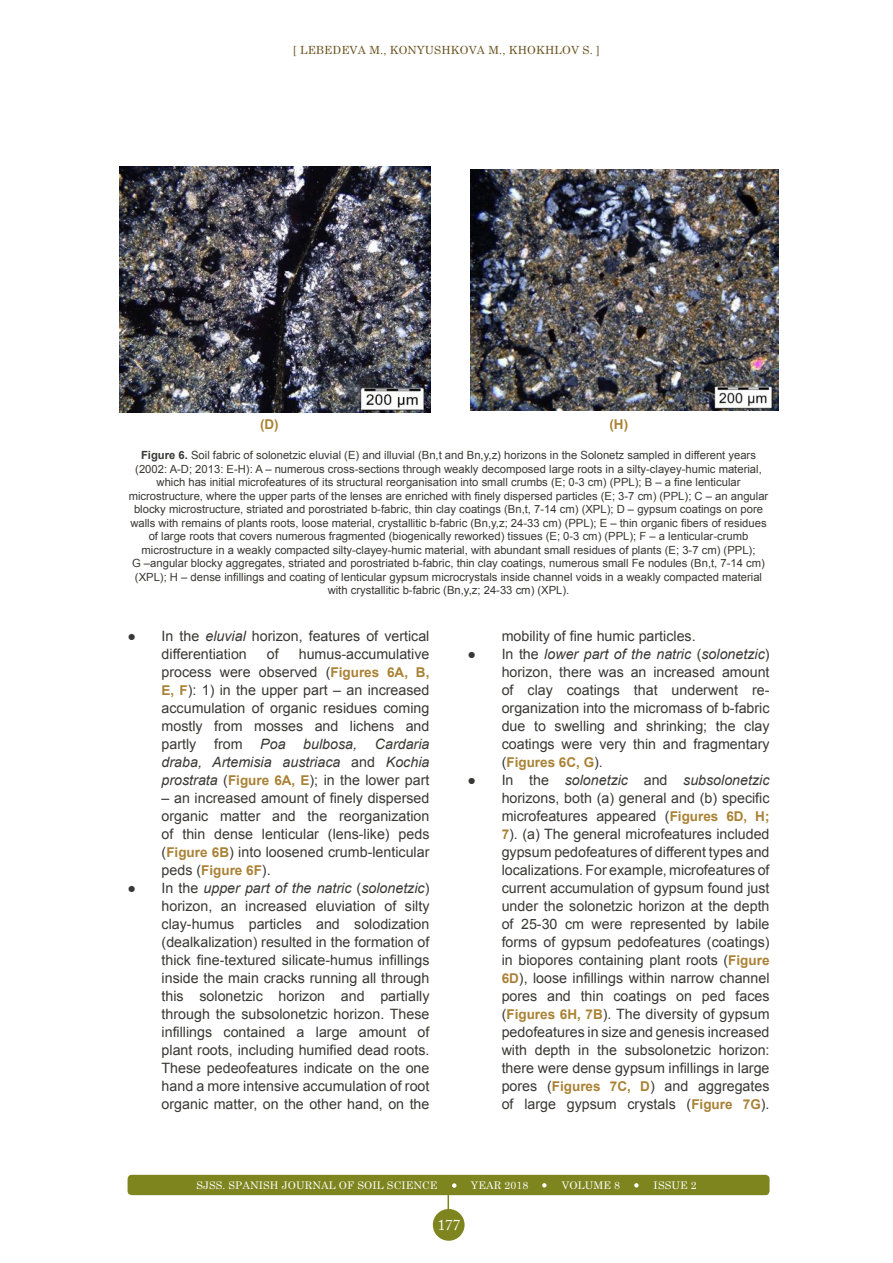
<style>
.page{position:relative;width:893px;height:1263px;background:#fff}
.page>*{position:absolute;margin:0;border:0;box-sizing:border-box;transform-origin:0 0}
.t1{font:15px "Adobe Caslon Pro";color:#fff}
.t2{font:14.25px/18px "Arial";color:#3a3835;text-align:justify}
.t3{font:700 13.5px "Arial";color:#aa8235}
.t4{font:11.25px/13.5px "Arial";color:#3a3835;text-align:center}
.t5{font:11.25px "Century Schoolbook";letter-spacing:.01em;color:#68511e}
.t6{font:10.5px "Century Schoolbook";letter-spacing:.01em;color:#fff}
.s1{font-weight:700}
.s2{font-style:italic}
.s3{font-weight:700;font-size:13.5px;color:#aa8235}
.s4{font-weight:400;font-size:14.25px;color:#3a3835}
</style>
<div class="page">
<svg style="left:448px;top:1195px;width:1px;height:14px"></svg>
<div style="left:433px;top:1209px;width:32px;height:32px;background:#7e851e;border-radius:50%"></div>
<div style="left:128px;top:1175px;width:642px;height:20px;background:#7e851e;border-radius:4px"></div>
<svg style="left:452px;top:1183px;width:4px;height:5px"></svg>
<svg style="left:542px;top:1183px;width:5px;height:4px"></svg>
<svg style="left:634px;top:1183px;width:5px;height:4px"></svg>
<img style="left:470px;top:169px;width:309px;height:241px">
<img style="left:119px;top:167px;width:312px;height:245px">
<p class="t5" style="left:293px;top:43px;width:309px">[ LEBEDEVA M., KONYUSHKOVA M., KHOKHLOV S. ]</p>
<p class="t3" style="left:260px;top:415px;width:20px">(D)</p>
<p class="t3" style="left:609px;top:415px;width:20px">(H)</p>
<p class="t4" style="left:129px;top:449px;width:641px"><span class="s1">Figure 6.</span> Soil fabric of solonetzic eluvial (E) and illuvial (Bn,t and Bn,y,z) horizons in the Solonetz sampled in different years (2002: A-D; 2013: E-H): A – numerous cross-sections through weakly decomposed large roots in a silty-clayey-humic material, which has initial microfeatures of its structural reorganisation into small crumbs (E; 0-3 cm) (PPL); B – a fine lenticular microstructure, where the upper parts of the lenses are enriched with finely dispersed particles (E; 3-7 cm) (PPL); C – an angular blocky microstructure, striated and porostriated b-fabric, thin clay coatings (Bn,t, 7-14 cm) (XPL); D – gypsum coatings on pore walls with remains of plants roots, loose material, crystallitic b-fabric (Bn,y,z; 24-33 cm) (PPL); E – thin organic fibers of residues of large roots that covers numerous fragmented (biogenically reworked) tissues (E; 0-3 cm) (PPL); F – a lenticular-crumb microstructure in a weakly compacted silty-clayey-humic material, with abundant small residues of plants (E; 3-7 cm) (PPL);<br>G –angular blocky aggregates, striated and porostriated b-fabric, thin clay coatings, numerous small Fe nodules (Bn,t, 7-14 cm) (XPL); H – dense infillings and coating of lenticular gypsum microcrystals inside channel voids in a weakly compacted material with crystallitic b-fabric (Bn,y,z; 24-33 cm) (XPL).</p>
<p class="t2" style="left:162px;top:627px;width:269px;text-indent:-34px">● In the <span class="s2">eluvial</span> horizon, features of vertical differentiation</p>
<p class="t2" style="left:267px;top:645px;width:13px">of</p>
<p class="t2" style="left:162px;top:645px;width:269px;text-indent:137px">humus-accumulative process were observed (<span class="s3">Figures 6A, B, E, F</span>): 1) in the upper part – an increased accumulation of organic residues coming mostly from mosses and lichens and partly from <span class="s2">Poa bulbosa, Cardaria draba, Artemisia austriaca</span> and <span class="s2">Kochia prostrata</span> (<span class="s3">Figure 6A, E</span>); in the lower part</p>
<p class="t2" style="left:162px;top:789px;width:269px">– an increased amount of finely dispersed organic matter and the reorganization of thin dense lenticular (lens-like) peds (<span class="s3">Figure 6B</span>) into loosened crumb-lenticular</p>
<p class="t3" style="left:162px;top:861px;width:111px"><span class="s4">peds (</span>Figure 6F<span class="s4">).</span></p>
<p class="t2" style="left:162px;top:879px;width:269px;text-indent:-34px">● In the <span class="s2">upper part of the natric</span> (<span class="s2">solonetzic</span>) horizon, an increased eluviation of silty clay-humus particles and solodization (dealkalization) resulted in the formation of thick fine-textured silicate-humus infillings inside the main cracks running all through this solonetzic horizon and partially through the subsolonetzic horizon. These infillings contained a large amount of plant roots, including humified dead roots.<br>These pedeofeatures indicate on the one hand a more intensive accumulation of root organic matter, on the other hand, on the</p>
<p class="t2" style="left:502px;top:627px;width:196px">mobility of fine humic particles.</p>
<p class="t2" style="left:502px;top:645px;width:269px;text-indent:-34px">● In the <span class="s2">lower part of the natric</span> (<span class="s2">solonetzic</span>) horizon, there was an increased amount of clay coatings that underwent re&shy;organization into the micromass of b-fabric due to swelling and shrinking; the clay coatings were very thin and fragmentary</p>
<p class="t3" style="left:502px;top:753px;width:103px"><span class="s4">(</span>Figures 6C, G<span class="s4">).</span></p>
<p class="t2" style="left:502px;top:771px;width:269px;text-indent:-34px">● In the <span class="s2">solonetzic</span> and <span class="s2">subsolonetzic </span>horizons, both (a) general and (b) specific microfeatures appeared (<span class="s3">Figures 6D, H; 7</span>). (a) The general microfeatures included gypsum pedofeatures of different types and localizations. For example, microfeatures of current accumulation of gypsum found just under the solonetzic horizon at the depth of 25-30 cm were represented by labile forms of gypsum pedofeatures (coatings) in biopores containing plant roots (<span class="s3">Figure 6D</span>), loose infillings within narrow channel pores and thin coatings on ped faces (<span class="s3">Figures 6H, 7B</span>). The diversity of gypsum pedofeatures in size and genesis increased with depth in the subsolonetzic horizon: there were dense gypsum infillings in large pores (<span class="s3">Figures 7C, D</span>) and aggregates of large gypsum crystals (<span class="s3">Figure 7G</span>).</p>
<p class="t6" style="left:196px;top:1178px;width:243px">SJSS. SPANISH JOURNAL OF SOIL SCIENCE</p>
<p class="t6" style="left:471px;top:1178px;width:59px">YEAR 2018</p>
<p class="t6" style="left:562px;top:1178px;width:60px">VOLUME 8</p>
<p class="t6" style="left:654px;top:1178px;width:45px">ISSUE 2</p>
<p class="t1" style="left:438px;top:1216px;width:24px">177</p>
</div>
